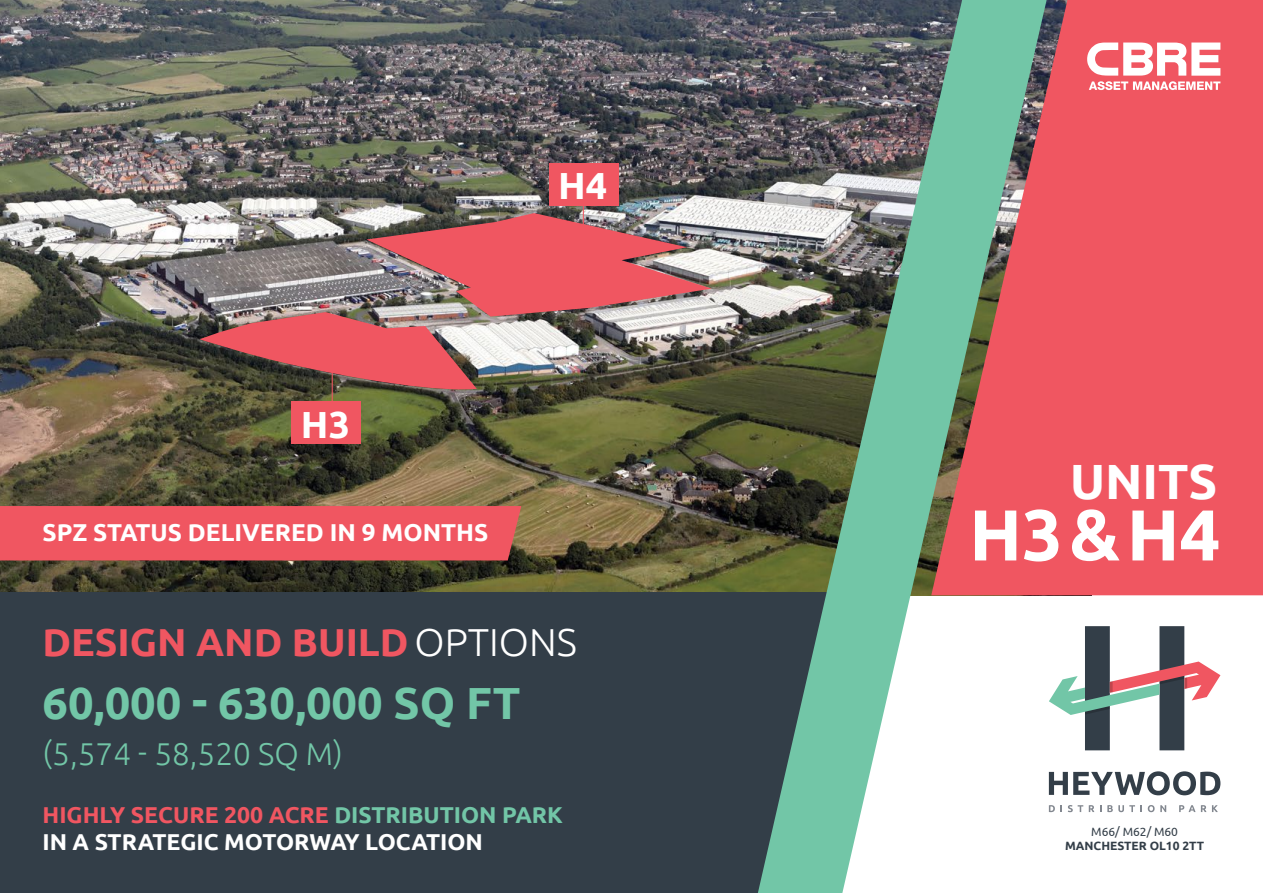
<style>
.page{position:relative;width:1263px;height:893px;background:#fff}
.page>*{position:absolute;margin:0;border:0;box-sizing:border-box;transform-origin:0 0}
.t1{font:700 72px "Ubuntu";color:#fff}
.t2{font:700 49.5px "Ubuntu";color:#fff}
.t3{font:700 45px "Ubuntu";color:#72c6a7}
.t4{font:700 39px "Ubuntu";color:#f05661}
.t5{font:700 37.8px "Ubuntu";color:#fff}
.t6{font:300 31.5px "Ubuntu";color:#72c6a7}
.t7{font:700 24.45px "Ubuntu";color:#fff}
.t8{font:700 22.95px/27.6px "Ubuntu";color:#fff}
.t9{font:700 12px "Ubuntu";color:#333e48}
.t10{font:12px "Ubuntu";color:#333e48}
.s1{font-weight:300;color:#fff}
.s2{color:#f05661}
.s3{color:#72c6a7}
</style>
<div class="page">
<img style="left:0;top:0;width:758px;height:592px">
<div style="left:0;top:592px;width:833px;height:301px;background:#333e48"></div>
<div style="left:1046px;top:0;width:217px;height:595px;background:#f05661"></div>
<svg style="left:758px;top:0;width:288px;height:893px"></svg>
<svg style="left:1049px;top:805px;width:13px;height:7px"></svg>
<svg style="left:1068px;top:805px;width:15px;height:7px"></svg>
<svg style="left:1089px;top:805px;width:5px;height:7px"></svg>
<svg style="left:1107px;top:805px;width:35px;height:7px"></svg>
<svg style="left:1148px;top:805px;width:6px;height:7px"></svg>
<svg style="left:1160px;top:805px;width:6px;height:7px"></svg>
<svg style="left:1179px;top:805px;width:16px;height:7px"></svg>
<svg style="left:1201px;top:805px;width:5px;height:7px"></svg>
<svg style="left:1212px;top:805px;width:6px;height:7px"></svg>
<svg style="left:1049px;top:771px;width:171px;height:24px"></svg>
<svg style="left:1049px;top:626px;width:171px;height:124px"></svg>
<svg style="left:1087px;top:43px;width:133px;height:47px"></svg>
<div style="left:0;top:506px;width:521px;height:54px;background:#f05661"></div>
<img style="left:200px;top:213px;width:512px;height:181px">
<hr style="left:583px;top:204px;width:1px;height:103px;background:#f05661">
<div style="left:549px;top:164px;width:70px;height:42px;background:#f05661"></div>
<hr style="left:332px;top:362px;width:1px;height:46px;background:#f05661">
<div style="left:291px;top:402px;width:69px;height:42px;background:#f05661"></div>
<h3 class="t5" style="left:558px;top:163px;width:51px">H4</h3>
<h3 class="t5" style="left:301px;top:401px;width:51px">H3</h3>
<p class="t7" style="left:43px;top:517px;width:447px">SPZ STATUS DELIVERED IN 9 MONTHS</p>
<h3 class="t4" style="left:43px;top:619px;width:536px">DESIGN AND BUILD<span class="s1">OPTIONS</span></h3>
<h3 class="t3" style="left:43px;top:676px;width:479px">60,000 - 630,000 SQ FT</h3>
<h3 class="t6" style="left:43px;top:735px;width:302px">(5,574 - 58,520 SQ M)</h3>
<p class="t8" style="left:43px;top:801px;width:522px"><span class="s2">HIGHLY SECURE 200 ACRE</span> <span class="s3">DISTRIBUTION PARK<br></span>IN A STRATEGIC MOTORWAY LOCATION</p>
<h2 class="t2" style="left:1070px;top:452px;width:149px">UNITS</h2>
<h1 class="t1" style="left:969px;top:491px;width:253px">H3 &amp; H4</h1>
<p class="t10" style="left:1091px;top:824px;width:88px">M66/ M62/ M60</p>
<p class="t9" style="left:1065px;top:839px;width:141px">MANCHESTER OL10 2TT</p>
</div>
